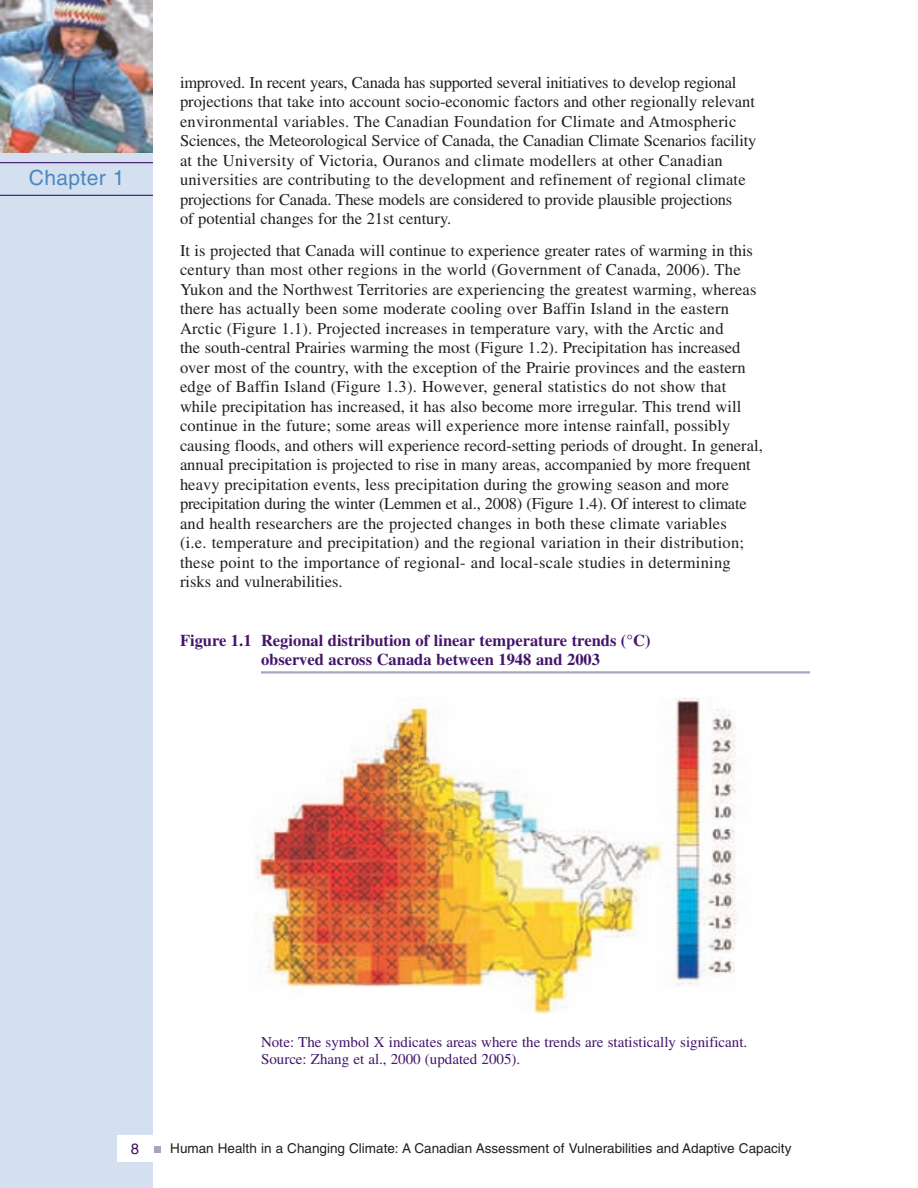
<style>
.page{position:relative;width:918px;height:1188px;background:#fff}
.page>*{position:absolute;margin:0;border:0;box-sizing:border-box;transform-origin:0 0}
.t1{font:21px "Helvetica";letter-spacing:.015em;color:#4a89be}
.t2{font:16.5px/19.5px "Times";letter-spacing:.005em;color:#231f20}
.t3{font:700 16.5px/19.4px "Times";color:#44146b}
.t4{font:15px/16.5px "Times";color:#44146b}
.t5{font:15px "Helvetica";color:#44146b}
.t6{font:13.5px "Helvetica";color:#231f20}
</style>
<div class="page">
<div style="left:0;top:0;width:153px;height:1188px;background:#d4e0ef"></div>
<img style="left:0;top:0;width:153px;height:153px">
<div style="left:154px;top:1146px;width:7px;height:7px;background:#afa1c4"></div>
<div style="left:117px;top:1135px;width:36px;height:27px;background:#fff"></div>
<hr style="left:261px;top:671px;width:549px;height:3px;background:#afa1c4">
<hr style="left:0;top:162px;width:153px;height:1px;background:#44146b">
<hr style="left:0;top:195px;width:153px;height:1px;background:#44146b">
<img style="left:256px;top:698px;width:480px;height:316px">
<p class="t1" style="left:29px;top:170px;width:97px">Chapter 1</p>
<p class="t2" style="left:180px;top:74px;width:578px">improved. In recent years, Canada has supported several initiatives to develop regional projections that take into account socio-economic factors and other regionally relevant environmental variables. The Canadian Foundation for Climate and Atmospheric Sciences, the Meteorological Service of Canada, the Canadian Climate Scenarios facility at the University of Victoria, Ouranos and climate modellers at other Canadian universities are contributing to the development and refinement of regional climate projections for Canada. These models are considered to provide plausible projections<br>of potential changes for the 21st century.</p>
<p class="t2" style="left:180px;top:242px;width:584px">It is projected that Canada will continue to experience greater rates of warming in this century than most other regions in the world (Government of Canada, 2006). The Yukon and the Northwest Territories are experiencing the greatest warming, whereas there has actually been some moderate cooling over Baffin Island in the eastern Arctic (Figure 1.1). Projected increases in temperature vary, with the Arctic and<br>the south-central Prairies warming the most (Figure 1.2). Precipitation has increased over most of the country, with the exception of the Prairie provinces and the eastern edge of Baffin Island (Figure 1.3). However, general statistics do not show that while precipitation has increased, it has also become more irregular. This trend will continue in the future; some areas will experience more intense rainfall, possibly causing floods, and others will experience record-setting periods of drought. In general, annual precipitation is projected to rise in many areas, accompanied by more frequent heavy precipitation events, less precipitation during the growing season and more precipitation during the winter (Lemmen et al., 2008) (Figure 1.4). Of interest to climate and health researchers are the projected changes in both these climate variables<br>(i.e. temperature and precipitation) and the regional variation in their distribution; these point to the importance of regional- and local-scale studies in determining risks and vulnerabilities.</p>
<p class="t3" style="left:261px;top:632px;width:391px;text-indent:-81px">Figure 1.1 Regional distribution of linear temperature trends (°C) observed across Canada between 1948 and 2003</p>
<p class="t4" style="left:261px;top:1036px;width:488px">Note: The symbol X indicates areas where the trends are statistically significant.<br>Source: Zhang et al., 2000 (updated 2005).</p>
<p class="t5" style="left:131px;top:1143px;width:10px">8</p>
<p class="t6" style="left:170px;top:1143px;width:623px">Human Health in a Changing Climate: A Canadian Assessment of Vulnerabilities and Adaptive Capacity</p>
</div>
